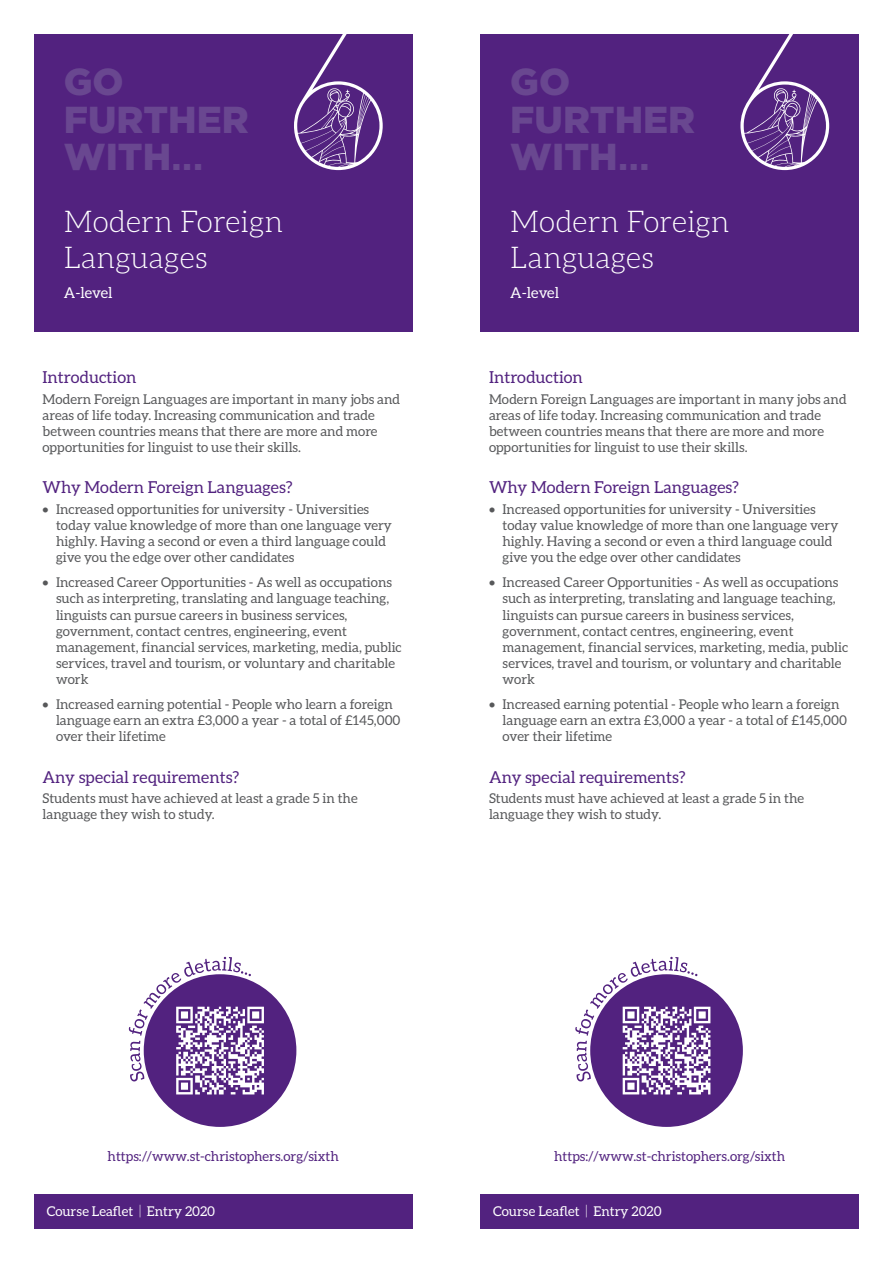
<style>
.page{position:relative;width:893px;height:1263px;background:#fff}
.page>*{position:absolute;margin:0;border:0;box-sizing:border-box;transform-origin:0 0}
.t1{font:900 37.5px "Gotham HTF";color:#694790}
.t2{font:300 30px "Aleo";color:#fff}
.t3{font:16.5px "Aleo";color:#52227f}
.t4{font:15px "Aleo";color:#fff}
.t5{font:13.5px/16.2px "Aleo";color:#57585a}
.t6{font:13.5px "Aleo";color:#52227f}
.t7{font:13.5px "Aleo";color:#fff}
.s1{font-weight:700}
.s2{font-weight:300}
</style>
<div class="page">
<div style="left:144px;top:974px;width:152px;height:153px;background:#52227f;border-radius:50%"></div>
<svg style="left:129px;top:957px;width:135px;height:137px"></svg>
<div style="left:590px;top:974px;width:153px;height:153px;background:#52227f;border-radius:50%"></div>
<svg style="left:575px;top:957px;width:135px;height:137px"></svg>
<div style="left:34px;top:34px;width:378px;height:298px;background:#52227f"></div>
<svg style="left:294px;top:34px;width:89px;height:136px"></svg>
<div style="left:480px;top:34px;width:379px;height:298px;background:#52227f"></div>
<svg style="left:740px;top:34px;width:89px;height:136px"></svg>
<div style="left:34px;top:1195px;width:378px;height:34px;background:#52227f"></div>
<div style="left:480px;top:1195px;width:379px;height:34px;background:#52227f"></div>
<p class="t1" style="left:64px;top:60px;width:61px">GO</p>
<p class="t1" style="left:64px;top:98px;width:186px">FURTHER</p>
<p class="t1" style="left:64px;top:135px;width:141px">WITH<span class="s1">...</span></p>
<p class="t2" style="left:64px;top:205px;width:221px">Modern Foreign</p>
<p class="t2" style="left:64px;top:241px;width:145px">Languages</p>
<p class="t4" style="left:64px;top:284px;width:50px">A-level</p>
<p class="t3" style="left:43px;top:368px;width:95px">Introduction</p>
<p class="t5" style="left:43px;top:391px;width:359px">Modern Foreign Languages are important in many jobs and areas of life today. Increasing communication and trade between countries means that there are more and more opportunities for linguist to use their skills.</p>
<p class="t3" style="left:43px;top:478px;width:252px">Why Modern Foreign Languages?</p>
<p class="t5" style="left:56px;top:501px;width:337px;text-indent:-14px">• Increased opportunities for university - Universities today value knowledge of more than one language very highly. Having a second or even a third language could give you the edge over other candidates</p>
<p class="t5" style="left:56px;top:574px;width:347px;text-indent:-14px">• Increased Career Opportunities - As well as occupations such as interpreting, translating and language teaching, linguists can pursue careers in business services, government, contact centres, engineering, event management, financial services, marketing, media, public services, travel and tourism, or voluntary and charitable work</p>
<p class="t5" style="left:56px;top:696px;width:346px;text-indent:-14px">• Increased earning potential - People who learn a foreign language earn an extra £3,000 a year - a total of £145,000 over their lifetime</p>
<p class="t3" style="left:43px;top:767px;width:198px">Any special requirements?</p>
<p class="t5" style="left:43px;top:790px;width:317px">Students must have achieved at least a grade 5 in the language they wish to study.</p>
<p class="t1" style="left:510px;top:60px;width:61px">GO</p>
<p class="t1" style="left:510px;top:98px;width:186px">FURTHER</p>
<p class="t1" style="left:510px;top:135px;width:141px">WITH<span class="s1">...</span></p>
<p class="t2" style="left:510px;top:205px;width:221px">Modern Foreign</p>
<p class="t2" style="left:510px;top:241px;width:145px">Languages</p>
<p class="t4" style="left:510px;top:284px;width:50px">A-level</p>
<p class="t3" style="left:489px;top:368px;width:95px">Introduction</p>
<p class="t5" style="left:489px;top:391px;width:359px">Modern Foreign Languages are important in many jobs and areas of life today. Increasing communication and trade between countries means that there are more and more opportunities for linguist to use their skills.</p>
<p class="t3" style="left:489px;top:478px;width:252px">Why Modern Foreign Languages?</p>
<p class="t5" style="left:502px;top:501px;width:337px;text-indent:-14px">• Increased opportunities for university - Universities today value knowledge of more than one language very highly. Having a second or even a third language could give you the edge over other candidates</p>
<p class="t5" style="left:502px;top:574px;width:347px;text-indent:-14px">• Increased Career Opportunities - As well as occupations such as interpreting, translating and language teaching, linguists can pursue careers in business services, government, contact centres, engineering, event management, financial services, marketing, media, public services, travel and tourism, or voluntary and charitable work</p>
<p class="t5" style="left:502px;top:696px;width:346px;text-indent:-14px">• Increased earning potential - People who learn a foreign language earn an extra £3,000 a year - a total of £145,000 over their lifetime</p>
<p class="t3" style="left:489px;top:767px;width:198px">Any special requirements?</p>
<p class="t5" style="left:489px;top:790px;width:317px">Students must have achieved at least a grade 5 in the language they wish to study.</p>
<p class="t6" style="left:108px;top:1148px;width:233px">https://www.st-christophers.org/sixth</p>
<p class="t6" style="left:554px;top:1148px;width:233px">https://www.st-christophers.org/sixth</p>
<p class="t7" style="left:47px;top:1204px;width:170px">Course Leaflet <span class="s2">|</span> Entry 2020</p>
<p class="t7" style="left:493px;top:1204px;width:170px">Course Leaflet <span class="s2">|</span> Entry 2020</p>
</div>
